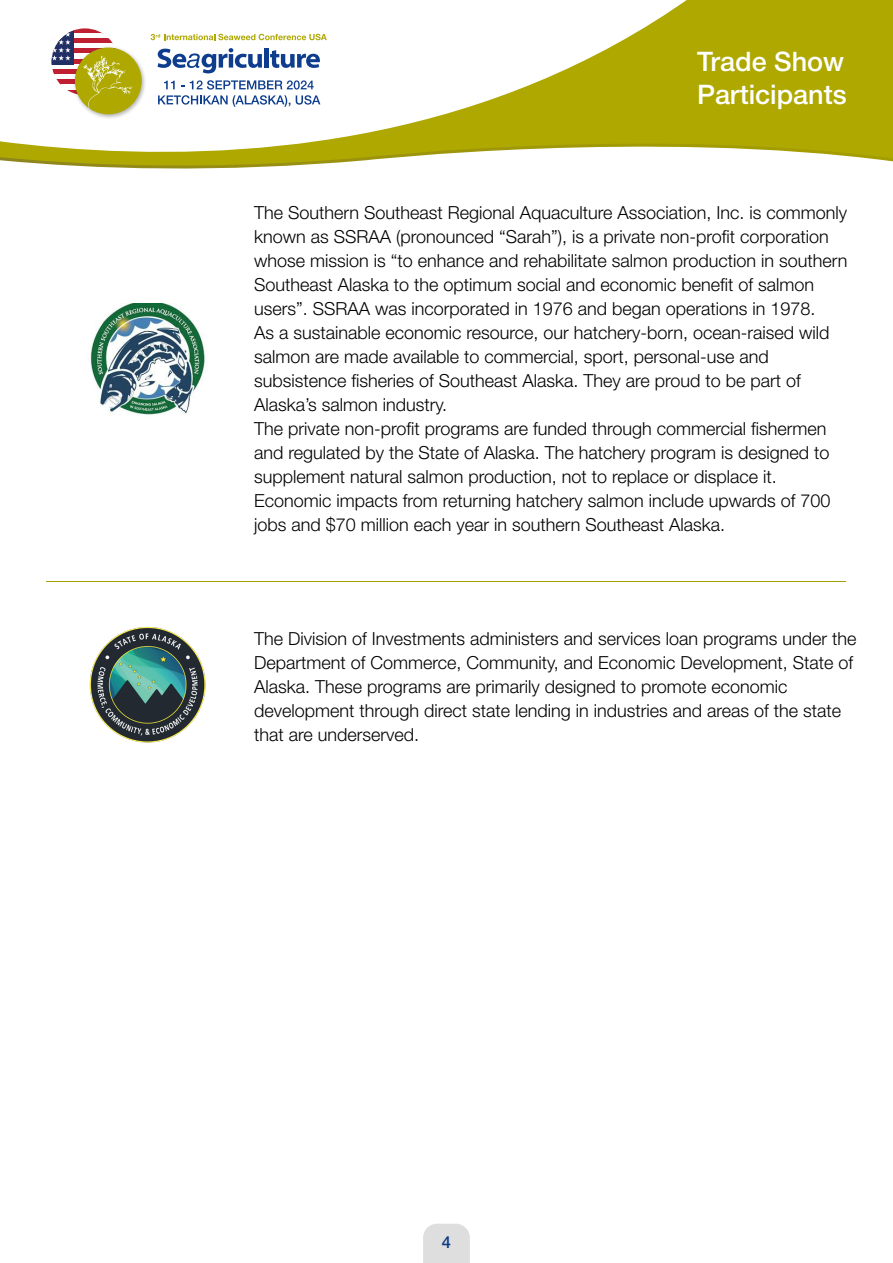
<style>
.page{position:relative;width:893px;height:1263px;background:#fff}
.page>*{position:absolute;margin:0;border:0;box-sizing:border-box;transform-origin:0 0}
.t1{font:500 27px/32.4px "Helvetica Neue Cyr";color:#fff}
.t2{font:300 18px/24px "Helvetica Neue LT Pro";color:#000}
.t3{font:500 16.5px "Helvetica Neue Cyr";color:#0e3d85}
</style>
<div class="page">
<svg style="left:711px;top:0;width:182px;height:162px;background:#b2ac0e"></svg>
<svg style="left:0;top:0;width:711px;height:169px"></svg>
<div style="left:423px;top:1224px;width:47px;height:39px;background:#dfdede"></div>
<hr style="left:47px;top:582px;width:799px;height:1px;background:#a59f00">
<svg style="left:158px;top:80px;width:162px;height:27px"></svg>
<div style="left:264px;top:48px;width:5px;height:20px;background:#0e3d8e"></div>
<svg style="left:270px;top:50px;width:50px;height:18px"></svg>
<svg style="left:158px;top:48px;width:104px;height:25px"></svg>
<svg style="left:151px;top:34px;width:176px;height:6px"></svg>
<svg style="left:74px;top:28px;width:44px;height:5px"></svg>
<div style="left:52px;top:33px;width:66px;height:5px;background:#fff"></div>
<svg style="left:74px;top:38px;width:44px;height:5px"></svg>
<div style="left:52px;top:64px;width:66px;height:5px;background:#fff"></div>
<div style="left:52px;top:69px;width:66px;height:5px;background:#be2032"></div>
<div style="left:52px;top:74px;width:66px;height:6px;background:#fff"></div>
<svg style="left:52px;top:80px;width:19px;height:5px"></svg>
<div style="left:52px;top:85px;width:66px;height:5px;background:#fff"></div>
<div style="left:52px;top:90px;width:66px;height:5px;background:#fff"></div>
<svg style="left:52px;top:28px;width:22px;height:36px"></svg>
<svg style="left:52px;top:32px;width:19px;height:28px"></svg>
<img style="left:71px;top:43px;width:78px;height:78px">
<div style="left:75px;top:48px;width:67px;height:66px;background:#aea800;border-radius:50%"></div>
<svg style="left:83px;top:56px;width:50px;height:53px"></svg>
<img style="left:90px;top:304px;width:115px;height:111px">
<img style="left:89px;top:626px;width:117px;height:117px">
<h1 class="t1" style="left:697px;top:46px;width:151px">Trade Show<br>Participants</h1>
<p class="t2" style="left:254px;top:200px;width:595px">The Southern Southeast Regional Aquaculture Association, Inc. is commonly known as SSRAA (pronounced “Sarah”), is a private non-profit corporation whose mission is “to enhance and rehabilitate salmon production in southern Southeast Alaska to the optimum social and economic benefit of salmon users”. SSRAA was incorporated in 1976 and began operations in 1978.<br>As a sustainable economic resource, our hatchery-born, ocean-raised wild salmon are made available to commercial, sport, personal-use and subsistence fisheries of Southeast Alaska. They are proud to be part of Alaska’s salmon industry.<br>The private non-profit programs are funded through commercial fishermen and regulated by the State of Alaska. The hatchery program is designed to supplement natural salmon production, not to replace or displace it.<br>Economic impacts from returning hatchery salmon include upwards of 700 jobs and $70 million each year in southern Southeast Alaska.</p>
<p class="t2" style="left:254px;top:626px;width:604px">The Division of Investments administers and services loan programs under the Department of Commerce, Community, and Economic Development, State of Alaska. These programs are primarily designed to promote economic development through direct state lending in industries and areas of the state that are underserved.</p>
<p class="t3" style="left:442px;top:1233px;width:11px">4</p>
</div>
